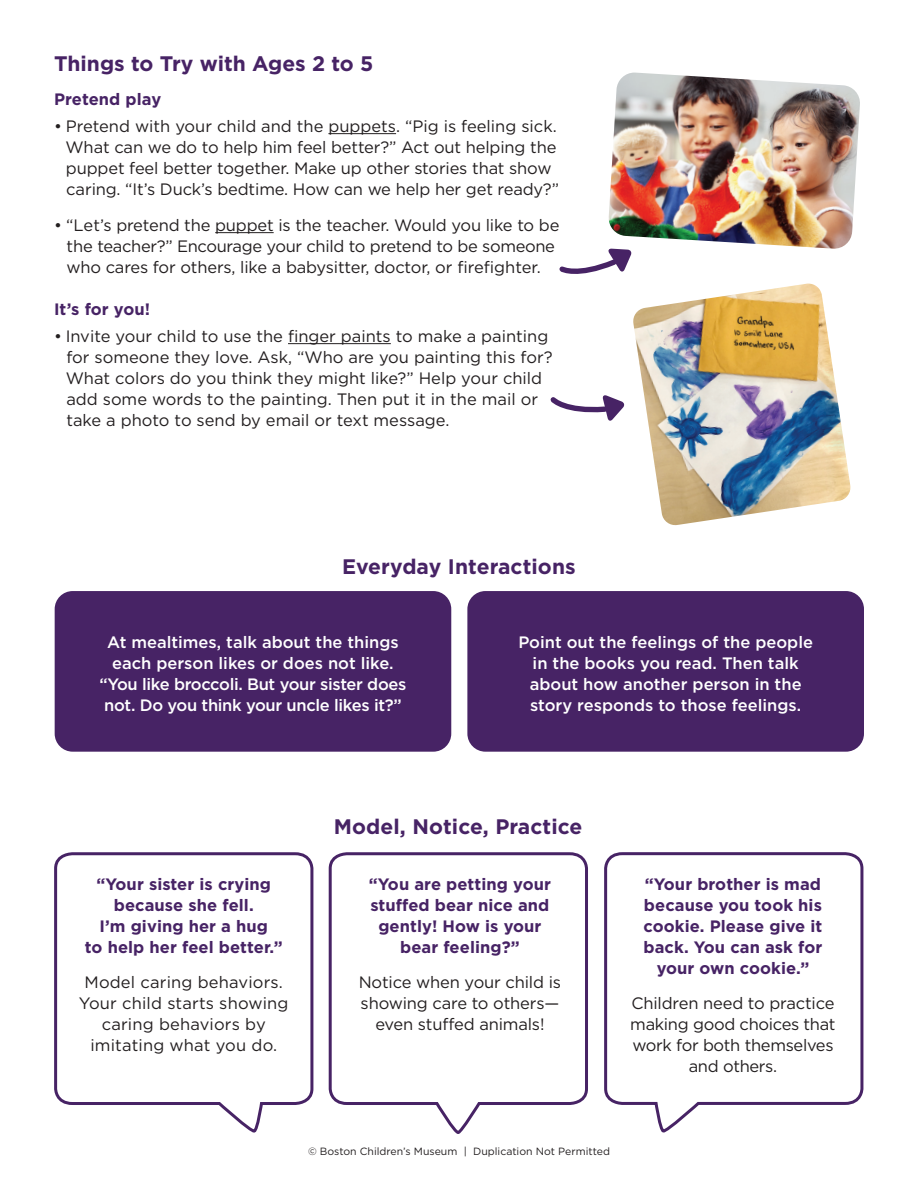
<style>
.page{position:relative;width:918px;height:1188px;background:#fff}
.page>*{position:absolute;margin:0;border:0;box-sizing:border-box;transform-origin:0 0}
.t1{font:700 21px "Gotham";letter-spacing:.005em;color:#472365}
.t2{font:16.5px/21px "Gotham";letter-spacing:-.01em;color:#231f20;text-align:center}
.t3{font:700 16.5px/21px "Gotham";letter-spacing:.005em;color:#472365;text-align:center}
.t4{font:500 16.5px/21px "Gotham";letter-spacing:-.02em;color:#fff;text-align:center}
.t5{font:500 16.5px/21px "Gotham";color:#fff;text-align:center}
.t6{font:16.5px/21px "Gotham";letter-spacing:.01em;color:#231f20;text-align:center}
.t7{font:10.5px "Gotham";color:#231f20}
</style>
<div class="page">
<img style="left:608px;top:73px;width:252px;height:176px">
<hr style="left:328px;top:133px;width:68px;height:1px;background:#231f20">
<hr style="left:215px;top:232px;width:59px;height:1px;background:#231f20">
<hr style="left:288px;top:343px;width:103px;height:1px;background:#231f20">
<img style="left:633px;top:284px;width:218px;height:242px">
<svg style="left:559px;top:248px;width:73px;height:26px"></svg>
<svg style="left:604px;top:852px;width:260px;height:280px"></svg>
<svg style="left:328px;top:852px;width:260px;height:282px"></svg>
<svg style="left:54px;top:852px;width:260px;height:280px"></svg>
<svg style="left:550px;top:395px;width:75px;height:26px"></svg>
<div style="left:55px;top:591px;width:396px;height:161px;background:#472365;border-radius:18px"></div>
<div style="left:467px;top:591px;width:397px;height:161px;background:#472365;border-radius:18px"></div>
<p class="t1" style="left:54px;top:49px;width:321px">Things to Try with Ages 2 to 5</p>
<p class="t3" style="left:54px;top:89px;width:109px">Pretend play</p>
<p class="t2" style="left:66px;top:115px;width:495px;text-align:left;text-indent:-12px">• Pretend with your child and the puppets. “Pig is feeling sick.<br>What can we do to help him feel better?” Act out helping the puppet feel better together. Make up other stories that show caring. “It’s Duck’s bedtime. How can we help her get ready?”</p>
<p class="t2" style="left:54px;top:214px;width:507px">• “Let’s pretend the puppet is the teacher. Would you like to be the teacher?” Encourage your child to pretend to be someone who cares for others, like a babysitter, doctor, or firefighter.</p>
<p class="t3" style="left:54px;top:299px;width:98px">It’s for you!</p>
<p class="t2" style="left:66px;top:325px;width:488px;text-align:left;text-indent:-12px">• Invite your child to use the finger paints to make a painting for someone they love. Ask, “Who are you painting this for?<br>What colors do you think they might like?” Help your child add some words to the painting. Then put it in the mail or take a photo to send by email or text message.</p>
<p class="t1" style="left:342px;top:552px;width:235px">Everyday Interactions</p>
<p class="t4" style="left:100px;top:631px;width:308px">At mealtimes, talk about the things each person likes or does not like. “You like broccoli. But your sister does not. Do you think your uncle likes it?”</p>
<p class="t5" style="left:518px;top:631px;width:296px">Point out the feelings of the people in the books you read. Then talk about how another person in the story responds to those feelings.</p>
<p class="t3" style="left:85px;top:874px;width:199px">“Your sister is crying because she fell.<br>I’m giving her a hug<br>to help her feel better.”</p>
<p class="t6" style="left:79px;top:971px;width:211px">Model caring behaviors.<br>Your child starts showing caring behaviors by imitating what you do.</p>
<p class="t1" style="left:334px;top:813px;width:250px">Model, Notice, Practice</p>
<p class="t3" style="left:369px;top:874px;width:184px">“You are petting your stuffed bear nice and gently! How is your</p>
<p class="t3" style="left:400px;top:937px;width:121px">bear feeling?”</p>
<p class="t2" style="left:359px;top:971px;width:204px">Notice when your child is showing care to others— even stuffed animals!</p>
<p class="t3" style="left:644px;top:874px;width:180px">“Your brother is mad because you took his cookie. Please give it back. You can ask for your own cookie.”</p>
<p class="t2" style="left:630px;top:992px;width:207px">Children need to practice making good choices that work for both themselves and others.</p>
<p class="t7" style="left:308px;top:1145px;width:303px">© Boston Children’s Museum | Duplication Not Permitted</p>
</div>
